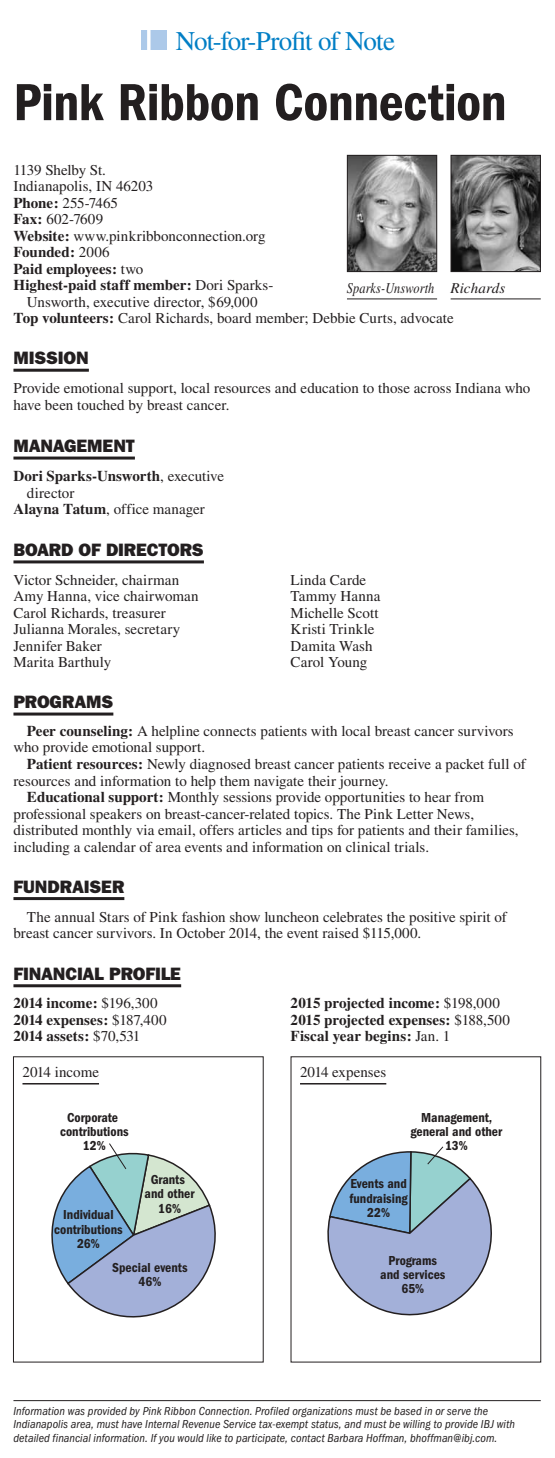
<style>
.page{position:relative;width:555px;height:1458px;background:#fff}
.page>*{position:absolute;margin:0;border:0;box-sizing:border-box;transform-origin:0 0}
.t1{font:600 condensed 54px "Franklin Gothic";letter-spacing:-.005em;color:#231f20}
.t2{font:27px "Times";letter-spacing:-.03em;color:#007ec5}
.t3{font:800 18px "Franklin Gothic";letter-spacing:-.005em;color:#231f20}
.t4{font:15px/16.5px "Times";color:#231f20}
.t5{font:700 15px/16.5px "Times";color:#231f20}
.t6{font:italic 15px "Times";letter-spacing:.005em;color:#231f20;scale:.82 1}
.t7{font:600 condensed 13.5px/14.2px "Franklin Gothic";color:#231f20;text-align:center}
.t8{font:italic condensed 12px/13.5px "Franklin Gothic";letter-spacing:.005em;color:#231f20}
.s1{font-weight:700}
.s2{font-weight:400}
</style>
<div class="page">
<hr style="left:13px;top:369px;width:76px;height:3px;background:#231f20">
<hr style="left:13px;top:456px;width:122px;height:3px;background:#231f20">
<hr style="left:13px;top:560px;width:191px;height:3px;background:#231f20">
<hr style="left:13px;top:712px;width:100px;height:3px;background:#231f20">
<hr style="left:13px;top:897px;width:111px;height:3px;background:#231f20">
<hr style="left:13px;top:984px;width:168px;height:3px;background:#231f20">
<hr style="left:13px;top:1400px;width:527px;height:1px;background:#231f20">
<svg style="left:51px;top:1143px;width:165px;height:175px"></svg>
<svg style="left:327px;top:1146px;width:165px;height:170px"></svg>
<div style="left:141px;top:30px;width:25px;height:20px;background:#acc9e9"></div>
<hr style="left:147px;top:28px;width:3px;height:23px;background:#fff">
<hr style="left:22px;top:1083px;width:77px;height:1px;background:#231f20">
<hr style="left:300px;top:1083px;width:86px;height:1px;background:#231f20">
<img style="left:452px;top:157px;width:86px;height:113px">
<div style="left:450px;top:155px;width:90px;height:117px;border:1px solid #231f20"></div>
<hr style="left:450px;top:299px;width:90px;height:1px;background:#231f20">
<img style="left:348px;top:157px;width:86px;height:113px">
<div style="left:346px;top:155px;width:90px;height:117px;border:1px solid #231f20"></div>
<hr style="left:346px;top:299px;width:90px;height:1px;background:#231f20">
<h2 class="t2" style="left:176px;top:25px;width:221px">Not-for-Profit of Note</h2>
<h1 class="t1" style="left:13px;top:71px;width:494px">Pink Ribbon Connection</h1>
<p class="t4" style="left:13px;top:161px;width:94px">1139 Shelby St.</p>
<p class="t4" style="left:13px;top:178px;width:141px">Indianapolis, IN 46203</p>
<p class="t4" style="left:13px;top:194px;width:106px"><span class="s1">Phone:</span> 255-7465</p>
<p class="t4" style="left:13px;top:211px;width:91px"><span class="s1">Fax:</span> 602-7609</p>
<p class="t4" style="left:13px;top:227px;width:253px"><span class="s1">Website:</span> www.pinkribbonconnection.org</p>
<p class="t5" style="left:13px;top:244px;width:98px">Founded: <span class="s2">2006</span></p>
<p class="t5" style="left:13px;top:260px;width:131px">Paid employees: <span class="s2">two</span></p>
<p class="t5" style="left:13px;top:277px;width:261px">Highest-paid staff member: <span class="s2">Dori Sparks-</span></p>
<p class="t4" style="left:27px;top:293px;width:232px">Unsworth, executive director, $69,000</p>
<p class="t4" style="left:13px;top:310px;width:441px"><span class="s1">Top volunteers:</span> Carol Richards, board member; Debbie Curts, advocate</p>
<p class="t3" style="left:13px;top:347px;width:77px">MISSION</p>
<p class="t6" style="left:346px;top:279px;width:194px">Sparks-Unsworth Richards</p>
<p class="t4" style="left:13px;top:380px;width:518px">Provide emotional support, local resources and education to those across Indiana who have been touched by breast cancer.</p>
<p class="t3" style="left:13px;top:435px;width:123px">MANAGEMENT</p>
<p class="t5" style="left:13px;top:467px;width:212px">Dori Sparks-Unsworth<span class="s2">, executive</span></p>
<p class="t4" style="left:27px;top:484px;width:49px">director</p>
<p class="t4" style="left:13px;top:501px;width:193px"><span class="s1">Alayna Tatum</span>, office manager</p>
<p class="t3" style="left:13px;top:539px;width:192px">BOARD OF DIRECTORS</p>
<p class="t4" style="left:13px;top:571px;width:187px">Victor Schneider, chairman<br>Amy Hanna, vice chairwoman<br>Carol Richards, treasurer<br>Julianna Morales, secretary<br>Jennifer Baker<br>Marita Barthuly</p>
<p class="t4" style="left:290px;top:571px;width:91px">Linda Carde<br>Tammy Hanna<br>Michelle Scott<br>Kristi Trinkle<br>Damita Wash<br>Carol Young</p>
<p class="t3" style="left:13px;top:691px;width:101px">PROGRAMS</p>
<p class="t4" style="left:13px;top:723px;width:501px;text-indent:14px"><span class="s1">Peer counseling:</span> A helpline connects patients with local breast cancer survivors who provide emotional support.</p>
<p class="t4" style="left:27px;top:756px;width:499px"><span class="s1">Patient resources:</span> Newly diagnosed breast cancer patients receive a packet full of</p>
<p class="t4" style="left:13px;top:772px;width:376px">resources and information to help them navigate their journey.</p>
<p class="t4" style="left:27px;top:789px;width:458px"><span class="s1">Educational support:</span> Monthly sessions provide opportunities to hear from</p>
<p class="t4" style="left:13px;top:805px;width:462px">professional speakers on breast-cancer-related topics. The Pink Letter News,</p>
<p class="t4" style="left:13px;top:822px;width:506px">distributed monthly via email, offers articles and tips for patients and their families,</p>
<p class="t4" style="left:13px;top:838px;width:417px">including a calendar of area events and information on clinical trials.</p>
<p class="t3" style="left:13px;top:876px;width:112px">FUNDRAISER</p>
<p class="t4" style="left:13px;top:908px;width:494px;text-indent:14px">The annual Stars of Pink fashion show luncheon celebrates the positive spirit of breast cancer survivors. In October 2014, the event raised $115,000.</p>
<p class="t3" style="left:13px;top:963px;width:169px">FINANCIAL PROFILE</p>
<p class="t5" style="left:13px;top:994px;width:154px">2014 income: <span class="s2">$196,300<br></span>2014 expenses: <span class="s2">$187,400<br></span>2014 assets: <span class="s2">$70,531</span></p>
<p class="t5" style="left:290px;top:994px;width:221px">2015 projected income: <span class="s2">$198,000<br></span>2015 projected expenses: <span class="s2">$188,500<br></span>Fiscal year begins: <span class="s2">Jan. 1</span></p>
<p class="t4" style="left:22px;top:1064px;width:78px">2014 income</p>
<p class="t4" style="left:300px;top:1064px;width:88px">2014 expenses</p>
<p class="t7" style="left:60px;top:1110px;width:70px">Corporate contributions<br>12%</p>
<p class="t7" style="left:410px;top:1110px;width:93px">Management, general and other<br>13%</p>
<p class="t7" style="left:54px;top:1208px;width:70px">Individual contributions<br>26%</p>
<p class="t7" style="left:144px;top:1172px;width:51px">Grants and other<br>16%</p>
<p class="t7" style="left:112px;top:1260px;width:77px">Special events<br>46%</p>
<p class="t7" style="left:349px;top:1177px;width:60px">Events and fundraising<br>22%</p>
<p class="t7" style="left:380px;top:1253px;width:67px">Programs and services<br>65%</p>
<p class="t8" style="left:13px;top:1404px;width:502px">Information was provided by Pink Ribbon Connection. Profiled organizations must be based in or serve the<br>Indianapolis area, must have Internal Revenue Service tax-exempt status, and must be willing to provide IBJ with detailed financial information. If you would like to participate, contact Barbara Hoffman, bhoffman@ibj.com.</p>
</div>
